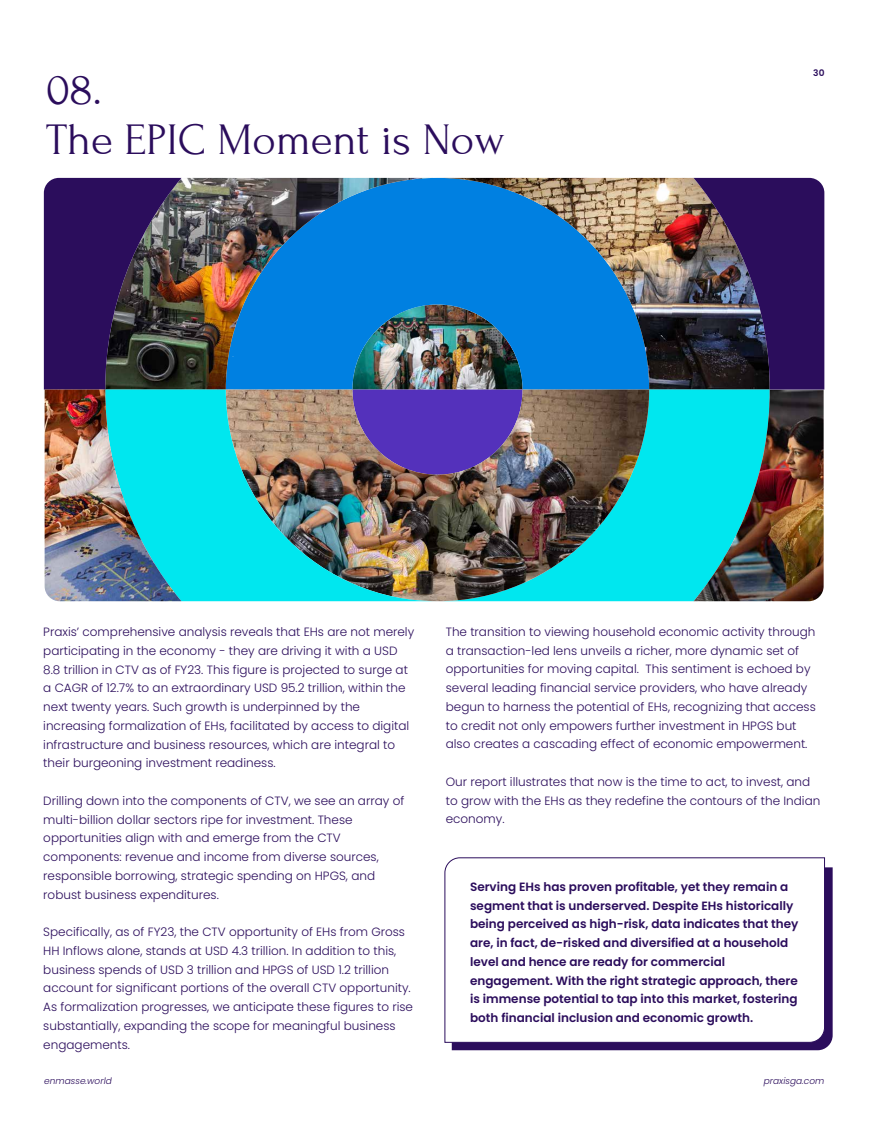
<style>
.page{position:relative;width:869px;height:1130px;background:#fff}
.page>*{position:absolute;margin:0;border:0;box-sizing:border-box;transform-origin:0 0}
.t1{font:45px "Forum";color:#2b0d5c}
.t2{font:300 12px/18.8px "Poppins";color:#2b0d5c}
.t3{font:600 12px/18.8px "Poppins";color:#2b0d5c}
.t4{font:italic 300 9px "Poppins";color:#2b0d5c}
.t5{font:600 9px "Poppins";color:#2b0d5c}
</style>
<div class="page">
<div style="left:452px;top:867px;width:380px;height:183px;background:#2b0d5c"></div>
<svg style="left:444px;top:857px;width:381px;height:186px"></svg>
<img style="left:181px;top:178px;width:252px;height:211px">
<img style="left:437px;top:178px;width:256px;height:211px">
<div style="left:649px;top:389px;width:120px;height:212px;background:#00e7ef"></div>
<img style="left:437px;top:389px;width:212px;height:212px">
<img style="left:181px;top:389px;width:256px;height:212px">
<svg style="left:44px;top:178px;width:137px;height:211px;background:#33204f"></svg>
<img style="left:45px;top:389px;width:136px;height:212px">
<img style="left:693px;top:390px;width:130px;height:211px">
<img style="left:693px;top:178px;width:131px;height:211px">
<h1 class="t1" style="left:46px;top:65px;width:57px">08.</h1>
<h1 class="t1" style="left:46px;top:116px;width:460px">The EPIC Moment is Now</h1>
<p class="t5" style="left:813px;top:67px;width:13px">30</p>
<p class="t2" style="left:43px;top:622px;width:372px">Praxis’ comprehensive analysis reveals that EHs are not merely participating in the economy - they are driving it with a USD 8.8 trillion in CTV as of FY23. This figure is projected to surge at a CAGR of 12.7% to an extraordinary USD 95.2 trillion, within the next twenty years. Such growth is underpinned by the increasing formalization of EHs, facilitated by access to digital infrastructure and business resources, which are integral to their burgeoning investment readiness.</p>
<p class="t2" style="left:43px;top:791px;width:362px">Drilling down into the components of CTV, we see an array of multi-billion dollar sectors ripe for investment. These opportunities align with and emerge from the CTV components: revenue and income from diverse sources, responsible borrowing, strategic spending on HPGS, and robust business expenditures.</p>
<p class="t2" style="left:43px;top:922px;width:371px">Specifically, as of FY23, the CTV opportunity of EHs from Gross HH Inflows alone, stands at USD 4.3 trillion. In addition to this, business spends of USD 3 trillion and HPGS of USD 1.2 trillion account for significant portions of the overall CTV opportunity.<br>As formalization progresses, we anticipate these figures to rise substantially, expanding the scope for meaningful business engagements.</p>
<p class="t2" style="left:446px;top:622px;width:371px">The transition to viewing household economic activity through a transaction-led lens unveils a richer, more dynamic set of opportunities for moving capital. This sentiment is echoed by several leading financial service providers, who have already begun to harness the potential of EHs, recognizing that access to credit not only empowers further investment in HPGS but also creates a cascading effect of economic empowerment.</p>
<p class="t2" style="left:446px;top:772px;width:376px">Our report illustrates that now is the time to act, to invest, and to grow with the EHs as they redefine the contours of the Indian economy.</p>
<p class="t3" style="left:470px;top:877px;width:330px">Serving EHs has proven profitable, yet they remain a segment that is underserved. Despite EHs historically being perceived as high-risk, data indicates that they are, in fact, de-risked and diversified at a household level and hence are ready for commercial engagement. With the right strategic approach, there is immense potential to tap into this market, fostering both financial inclusion and economic growth.</p>
<p class="t4" style="left:44px;top:1076px;width:69px">enmasse.world</p>
<p class="t4" style="left:763px;top:1076px;width:62px">praxisga.com</p>
</div>
